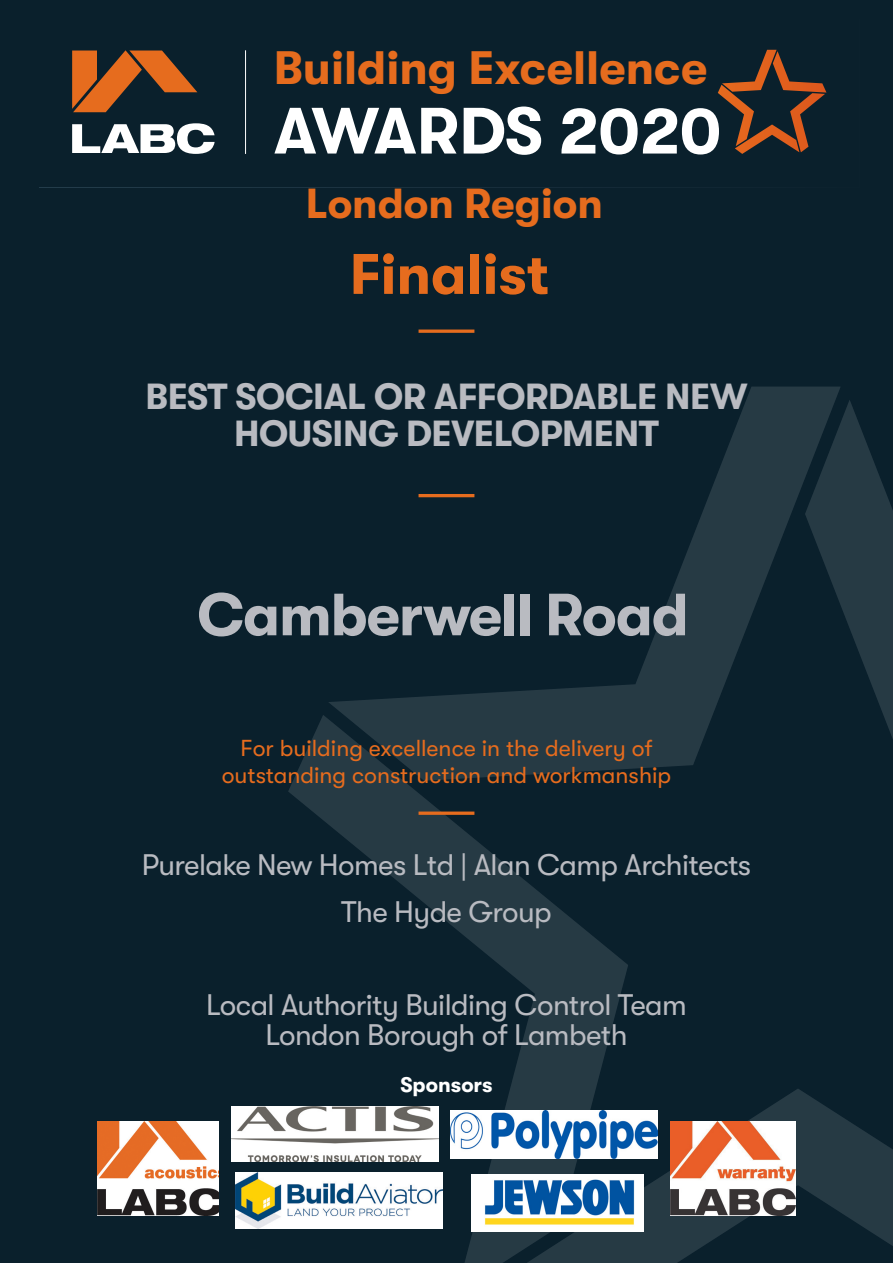
<style>
.page{position:relative;width:893px;height:1263px;background:#0a202c}
.page>*{position:absolute;margin:0;border:0;box-sizing:border-box;transform-origin:0 0}
.t1{font:700 65.25px "GT Walsheim";letter-spacing:-.015em;color:#fff}
.Awarded_to_name{font:700 59.4px "GT Walsheim";letter-spacing:-.02em;color:#b9bbc1}
.Winner{font:700 57px "GT Walsheim";color:#e66c1e}
.t2{font:700 46.8px "GT Walsheim";color:#e66c1e}
.Winner-2{font:700 42px "GT Walsheim";color:#e66c1e}
.Category{font:700 36.3px/36.3px "GT Walsheim";letter-spacing:-.01em;color:#b9bbc1;text-align:center}
.t3{font:29.7px/29.7px "GT Walsheim";letter-spacing:-.02em;color:#b9bbc1;text-align:center}
.t4{font:23.1px/27.8px "GT Walsheim";color:#e66c1e;text-align:center}
.t5{font:700 21px "GT Walsheim";color:#fff}
</style>
<div class="page">
<svg style="left:288px;top:386px;width:605px;height:877px"></svg>
<hr style="left:419px;top:494px;width:55px;height:3px;background:#e66c1e">
<svg style="left:419px;top:811px;width:55px;height:4px"></svg>
<svg style="left:419px;top:329px;width:55px;height:4px"></svg>
<svg style="left:72px;top:50px;width:125px;height:62px"></svg>
<svg style="left:72px;top:123px;width:143px;height:31px"></svg>
<hr style="left:245px;top:50px;width:1px;height:104px;background:#fff">
<svg style="left:718px;top:50px;width:108px;height:104px"></svg>
<img style="left:231px;top:1107px;width:207px;height:55px">
<img style="left:471px;top:1174px;width:172px;height:58px">
<img style="left:98px;top:1121px;width:121px;height:94px">
<img style="left:451px;top:1110px;width:207px;height:48px">
<img style="left:670px;top:1121px;width:125px;height:95px">
<img style="left:236px;top:1173px;width:207px;height:55px">
<p class="t2" style="left:274px;top:41px;width:435px">Building Excellence</p>
<p class="t1" style="left:274px;top:94px;width:449px">AWARDS 2020</p>
<p class="Winner-2" style="left:306px;top:180px;width:298px">London Region</p>
<p class="Winner" style="left:350px;top:242px;width:201px">Finalist</p>
<p class="Category" style="left:146px;top:379px;width:603px">BEST SOCIAL OR AFFORDABLE NEW<br>HOUSING DEVELOPMENT</p>
<p class="Awarded_to_name" style="left:197px;top:581px;width:493px">Camberwell Road</p>
<p class="t4" style="left:222px;top:734px;width:451px">For building excellence in the delivery of outstanding construction and workmanship</p>
<p class="t3" style="left:142px;top:850px;width:611px">Purelake New Homes Ltd | Alan Camp Architects</p>
<p class="t3" style="left:341px;top:897px;width:212px">The Hyde Group</p>
<p class="t3" style="left:206px;top:990px;width:482px">Local Authority Building Control Team<br>London Borough of Lambeth</p>
<p class="t5" style="left:400px;top:1073px;width:94px">Sponsors</p>
</div>
